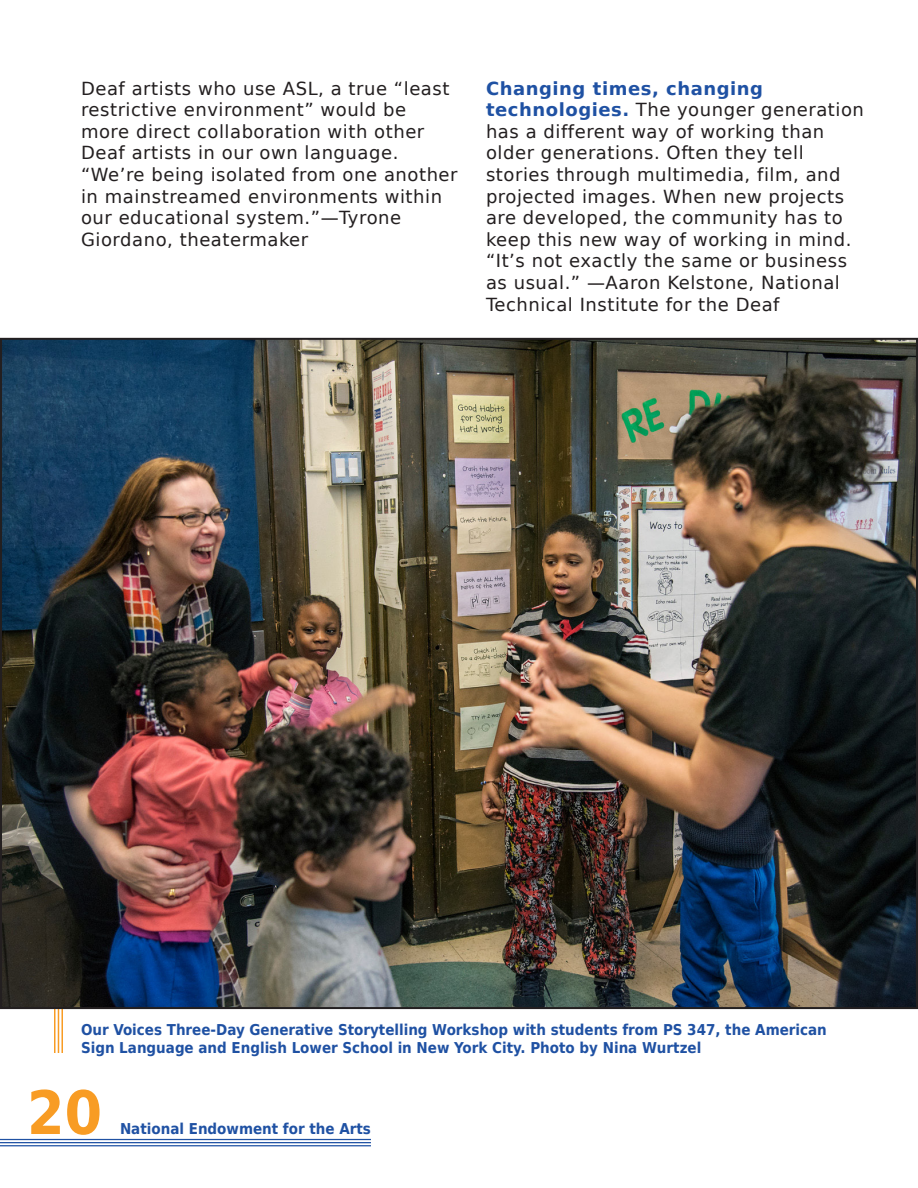
<style>
.page{position:relative;width:918px;height:1188px;background:#fff}
.page>*{position:absolute;margin:0;border:0;box-sizing:border-box;transform-origin:0 0}
.t1{font:700 60px "DejaVu Sans Condensed";color:#f89c24}
.t2{font:18px/21.6px "DejaVu Sans";letter-spacing:.03em;color:#231f20}
.t3{font:700 15px/18px "DejaVu Sans Condensed";color:#1f51a3}
.s1{font-weight:700;color:#1f51a3}
</style>
<div class="page">
<hr style="left:0;top:1139px;width:371px;height:1px;background:#1f51a3">
<hr style="left:0;top:1142px;width:371px;height:1px;background:#1f51a3">
<hr style="left:0;top:1145px;width:371px;height:1px;background:#1f51a3">
<hr style="left:61px;top:954px;width:2px;height:99px;background:#f89c24">
<hr style="left:58px;top:954px;width:1px;height:99px;background:#f89c24">
<hr style="left:54px;top:954px;width:2px;height:99px;background:#f89c24">
<img style="left:3px;top:341px;width:912px;height:665px">
<p class="t2" style="left:81px;top:77px;width:378px">Deaf artists who use ASL, a true “least restrictive environment” would be more direct collaboration with other Deaf artists in our own language. “We’re being isolated from one another in mainstreamed environments within our educational system.”—Tyrone Giordano, theatermaker</p>
<p class="t2" style="left:486px;top:77px;width:380px"><span class="s1">Changing times, changing technologies.</span> The younger generation has a different way of working than older generations. Often they tell stories through multimedia, film, and projected images. When new projects are developed, the community has to keep this new way of working in mind. “It’s not exactly the same or business as usual.” —Aaron Kelstone, National Technical Institute for the Deaf</p>
<p class="t3" style="left:81px;top:1020px;width:747px">Our Voices Three-Day Generative Storytelling Workshop with students from PS 347, the American<br>Sign Language and English Lower School in New York City. Photo by Nina Wurtzel</p>
<h1 class="t1" style="left:27px;top:1064px;width:77px">20</h1>
<p class="t3" style="left:120px;top:1119px;width:252px">National Endowment for the Arts</p>
</div>
